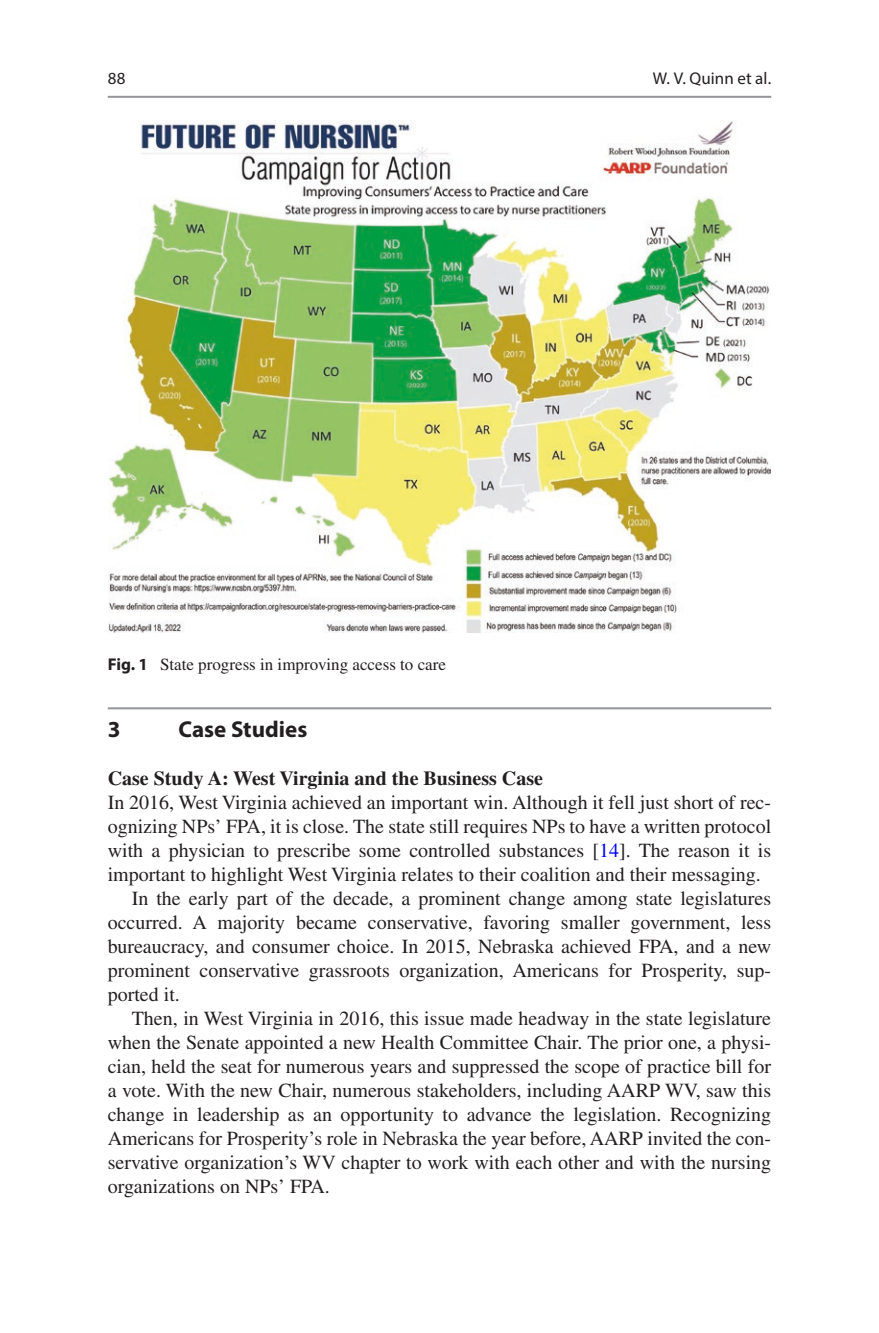
<style>
.page{position:relative;width:879px;height:1333px;background:#fff}
.page>*{position:absolute;margin:0;border:0;box-sizing:border-box;transform-origin:0 0}
._1_hd{font:700 23px "Myriad Pro";color:#231f20}
.Text{font:20px/24px "Times LT Std";color:#231f20;text-align:justify}
.Text_flush{font:20px/24px "Times LT Std";color:#231f20;text-align:justify}
.B_title_Overview{font:700 20px "Times LT Std";color:#231f20}
.t1{font:17px "Times LT Std";color:#231f20}
.t2{font:17px "Myriad Pro";letter-spacing:.005em;color:#231f20}
.s1{font-family:"Myriad Pro";font-weight:700}
.s2{color:#00f}
</style>
<div class="page">
<img style="left:108px;top:121px;width:663px;height:511px">
<hr style="left:108px;top:707px;width:663px;height:2px;background:#939598">
<hr style="left:108px;top:96px;width:663px;height:2px;background:#939598">
<p class="t2" style="left:108px;top:68px;width:19px">88</p>
<p class="t2" style="left:652px;top:68px;width:120px">W. V. Quinn et al.</p>
<p class="t1" style="left:108px;top:654px;width:340px"><span class="s1">Fig. 1</span> State progress in improving access to care</p>
<h2 class="_1_hd" style="left:108px;top:714px;width:14px">3</h2>
<h2 class="_1_hd" style="left:179px;top:714px;width:130px">Case Studies</h2>
<p class="B_title_Overview" style="left:108px;top:766px;width:437px">Case Study A: West Virginia and the Business Case</p>
<p class="Text_flush" style="left:108px;top:790px;width:665px">In 2016, West Virginia achieved an important win. Although it fell just short of rec&shy;ognizing NPs’ FPA, it is close. The state still requires NPs to have a written protocol with a physician to prescribe some controlled substances [<span class="s2">14</span>]. The reason it is important to highlight West Virginia relates to their coalition and their messaging.</p>
<p class="Text" style="left:108px;top:886px;width:665px;text-indent:24px">In the early part of the decade, a prominent change among state legislatures occurred. A majority became conservative, favoring smaller government, less bureaucracy, and consumer choice. In 2015, Nebraska achieved FPA, and a new prominent conservative grassroots organization, Americans for Prosperity, sup&shy;ported it.</p>
<p class="Text" style="left:108px;top:1006px;width:665px;text-indent:24px">Then, in West Virginia in 2016, this issue made headway in the state legislature when the Senate appointed a new Health Committee Chair. The prior one, a physi&shy;cian, held the seat for numerous years and suppressed the scope of practice bill for a vote. With the new Chair, numerous stakeholders, including AARP WV, saw this change in leadership as an opportunity to advance the legislation. Recognizing Americans for Prosperity’s role in Nebraska the year before, AARP invited the con&shy;servative organization’s WV chapter to work with each other and with the nursing organizations on NPs’ FPA.</p>
</div>
